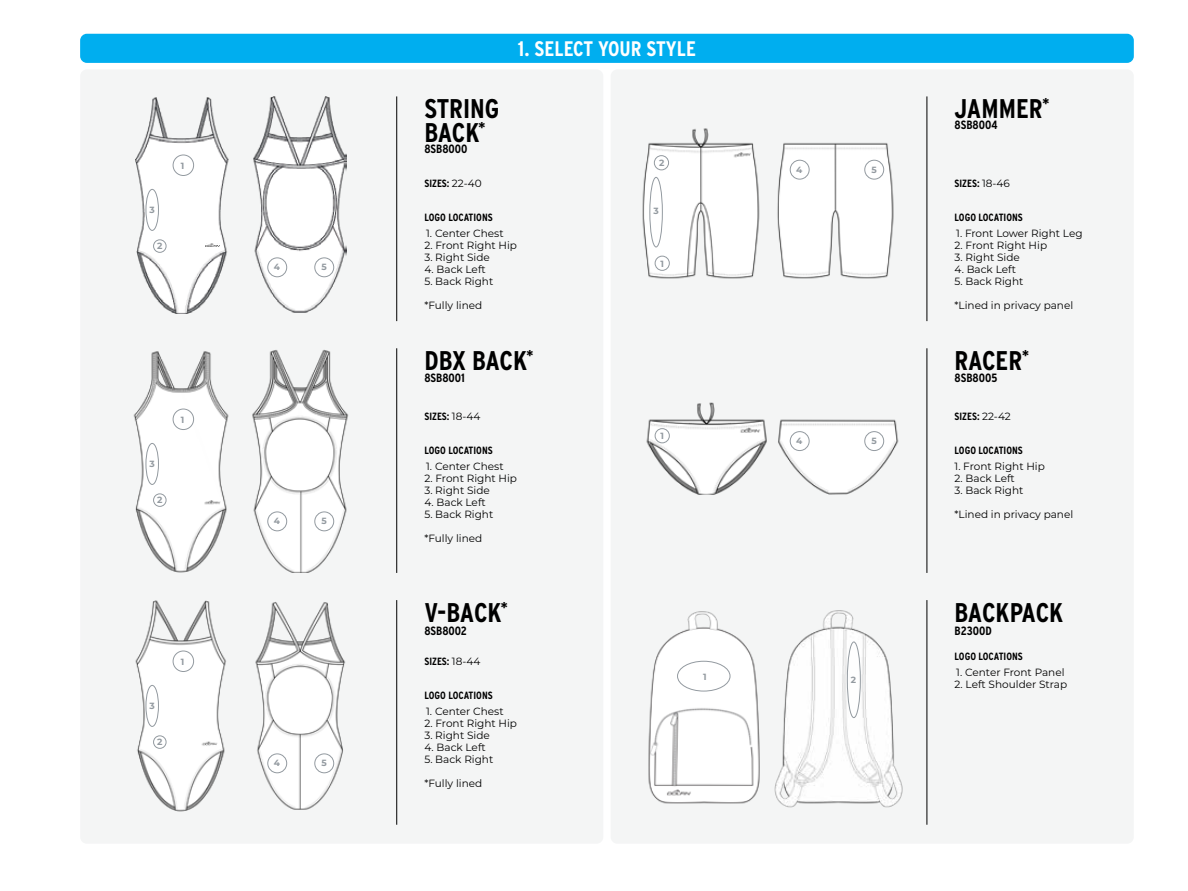
<style>
.page{position:relative;width:1188px;height:891px;background:#fff}
.page>*{position:absolute;margin:0;border:0;box-sizing:border-box;transform-origin:0 0}
.t1{font:700 27px/24px "Interstate Condensed";color:#000}
.t2{font:700 21px "Interstate Condensed";color:#fff}
.t3{font:700 12px "Interstate Condensed";color:#000}
.t4{font:10.5px "Montserrat";color:#000}
.t5{font:700 10.5px "Interstate Condensed";color:#000}
.t6{font:700 9px "Montserrat";color:#939aa0}
.s1{font-family:"Montserrat";font-weight:400}
</style>
<div class="page">
<div style="left:80px;top:69px;width:523px;height:775px;background:#f4f5f5;border-radius:7px"></div>
<div style="left:611px;top:69px;width:523px;height:775px;background:#f4f5f5;border-radius:7px"></div>
<div style="left:80px;top:34px;width:1054px;height:29px;background:#00aeef;border-radius:7px"></div>
<hr style="left:396px;top:96px;width:1px;height:225px;background:#000">
<hr style="left:396px;top:348px;width:1px;height:225px;background:#000">
<hr style="left:396px;top:600px;width:1px;height:225px;background:#000">
<hr style="left:927px;top:96px;width:1px;height:225px;background:#000">
<hr style="left:927px;top:348px;width:1px;height:225px;background:#000">
<hr style="left:927px;top:600px;width:1px;height:225px;background:#000">
<img style="left:136px;top:97px;width:93px;height:217px">
<img style="left:253px;top:97px;width:93px;height:216px">
<img style="left:133px;top:351px;width:96px;height:222px">
<img style="left:252px;top:349px;width:97px;height:224px">
<img style="left:135px;top:600px;width:91px;height:211px">
<img style="left:255px;top:602px;width:91px;height:208px">
<img style="left:642px;top:128px;width:118px;height:151px">
<img style="left:777px;top:143px;width:117px;height:136px">
<img style="left:774px;top:610px;width:129px;height:198px">
<img style="left:648px;top:611px;width:112px;height:193px">
<img style="left:778px;top:419px;width:121px;height:76px">
<img style="left:646px;top:402px;width:121px;height:93px">
<div style="left:173px;top:155px;width:21px;height:21px;border:1px solid #939aa0;border-radius:50%"></div>
<div style="left:173px;top:409px;width:21px;height:21px;border:1px solid #939aa0;border-radius:50%"></div>
<div style="left:173px;top:651px;width:21px;height:21px;border:1px solid #939aa0;border-radius:50%"></div>
<div style="left:268px;top:258px;width:19px;height:19px;border:1px solid #939aa0;border-radius:50%"></div>
<div style="left:268px;top:512px;width:19px;height:19px;border:1px solid #939aa0;border-radius:50%"></div>
<div style="left:268px;top:754px;width:19px;height:19px;border:1px solid #939aa0;border-radius:50%"></div>
<div style="left:315px;top:258px;width:19px;height:19px;border:1px solid #939aa0;border-radius:50%"></div>
<div style="left:315px;top:512px;width:19px;height:19px;border:1px solid #939aa0;border-radius:50%"></div>
<div style="left:315px;top:754px;width:19px;height:19px;border:1px solid #939aa0;border-radius:50%"></div>
<div style="left:146px;top:189px;width:12px;height:41px;background:#fff;border-radius:50%"></div>
<div style="left:146px;top:189px;width:13px;height:42px;border:1px solid #939aa0;border-radius:50%"></div>
<div style="left:146px;top:443px;width:12px;height:41px;background:#fff;border-radius:50%"></div>
<div style="left:146px;top:443px;width:13px;height:42px;border:1px solid #939aa0;border-radius:50%"></div>
<div style="left:146px;top:685px;width:12px;height:41px;background:#fff;border-radius:50%"></div>
<div style="left:146px;top:685px;width:13px;height:42px;border:1px solid #939aa0;border-radius:50%"></div>
<div style="left:153px;top:240px;width:13px;height:13px;border:1px solid #939aa0;border-radius:50%"></div>
<div style="left:153px;top:494px;width:13px;height:13px;border:1px solid #939aa0;border-radius:50%"></div>
<div style="left:153px;top:736px;width:13px;height:13px;border:1px solid #939aa0;border-radius:50%"></div>
<div style="left:655px;top:256px;width:15px;height:15px;border:1px solid #939aa0;border-radius:50%"></div>
<div style="left:655px;top:428px;width:15px;height:15px;border:1px solid #939aa0;border-radius:50%"></div>
<div style="left:677px;top:661px;width:53px;height:30px;border:1px solid #939aa0;border-radius:50%"></div>
<div style="left:847px;top:642px;width:14px;height:76px;border:1px solid #939aa0;border-radius:50%"></div>
<div style="left:654px;top:155px;width:15px;height:15px;border:1px solid #939aa0;border-radius:50%"></div>
<div style="left:650px;top:177px;width:12px;height:70px;background:#fff;border-radius:50%"></div>
<div style="left:650px;top:177px;width:13px;height:70px;border:1px solid #939aa0;border-radius:50%"></div>
<div style="left:790px;top:160px;width:19px;height:19px;border:1px solid #939aa0;border-radius:50%"></div>
<div style="left:790px;top:431px;width:19px;height:20px;border:1px solid #939aa0;border-radius:50%"></div>
<div style="left:865px;top:160px;width:19px;height:19px;border:1px solid #939aa0;border-radius:50%"></div>
<div style="left:865px;top:431px;width:19px;height:20px;border:1px solid #939aa0;border-radius:50%"></div>
<img style="left:205px;top:243px;width:14px;height:4px">
<p class="t6" style="left:149px;top:203px;width:7px">3</p>
<p class="t6" style="left:157px;top:240px;width:7px">2</p>
<p class="t6" style="left:181px;top:159px;width:5px">1</p>
<p class="t6" style="left:149px;top:457px;width:7px">3</p>
<p class="t6" style="left:157px;top:494px;width:7px">2</p>
<p class="t6" style="left:181px;top:413px;width:5px">1</p>
<p class="t6" style="left:149px;top:699px;width:7px">3</p>
<p class="t6" style="left:157px;top:736px;width:7px">2</p>
<p class="t6" style="left:181px;top:655px;width:5px">1</p>
<p class="t6" style="left:274px;top:261px;width:8px">4</p>
<p class="t6" style="left:322px;top:261px;width:7px">5</p>
<p class="t6" style="left:274px;top:515px;width:8px">4</p>
<p class="t6" style="left:322px;top:515px;width:7px">5</p>
<p class="t6" style="left:274px;top:757px;width:8px">4</p>
<p class="t6" style="left:322px;top:757px;width:7px">5</p>
<h1 class="t1" style="left:424px;top:96px;width:77px">STRING<br>BACK<sup>*</sup></h1>
<p class="t3" style="left:424px;top:142px;width:45px">8SB8000</p>
<h2 class="t2" style="left:518px;top:37px;width:180px">1. SELECT YOUR STYLE</h2>
<p class="t6" style="left:659px;top:156px;width:7px">2</p>
<p class="t6" style="left:796px;top:163px;width:8px">4</p>
<p class="t6" style="left:871px;top:163px;width:7px">5</p>
<h1 class="t1" style="left:955px;top:96px;width:96px">JAMMER<sup>*</sup></h1>
<p class="t3" style="left:955px;top:119px;width:45px">8SB8004</p>
<p class="t5" style="left:424px;top:178px;width:59px">SIZES: <span class="s1">22-40</span></p>
<p class="t5" style="left:955px;top:178px;width:57px">SIZES: <span class="s1">18-46</span></p>
<p class="t6" style="left:653px;top:205px;width:7px">3</p>
<p class="t5" style="left:424px;top:212px;width:70px">LOGO LOCATIONS</p>
<p class="t5" style="left:955px;top:212px;width:70px">LOGO LOCATIONS</p>
<p class="t4" style="left:426px;top:226px;width:79px">1. Center Chest</p>
<p class="t4" style="left:424px;top:238px;width:94px">2. Front Right Hip</p>
<p class="t4" style="left:424px;top:250px;width:67px">3. Right Side</p>
<p class="t4" style="left:424px;top:262px;width:63px">4. Back Left</p>
<p class="t4" style="left:424px;top:274px;width:70px">5. Back Right</p>
<p class="t4" style="left:424px;top:298px;width:59px">*Fully lined</p>
<h1 class="t1" style="left:424px;top:348px;width:110px">DBX BACK<sup>*</sup></h1>
<p class="t3" style="left:424px;top:371px;width:42px">8SB8001</p>
<p class="t6" style="left:660px;top:257px;width:5px">1</p>
<p class="t4" style="left:956px;top:226px;width:128px">1. Front Lower Right Leg</p>
<p class="t4" style="left:955px;top:238px;width:94px">2. Front Right Hip</p>
<p class="t4" style="left:955px;top:250px;width:67px">3. Right Side</p>
<p class="t4" style="left:955px;top:262px;width:63px">4. Back Left</p>
<p class="t4" style="left:955px;top:274px;width:70px">5. Back Right</p>
<p class="t4" style="left:955px;top:298px;width:120px">*Lined in privacy panel</p>
<h1 class="t1" style="left:955px;top:348px;width:76px">RACER<sup>*</sup></h1>
<p class="t3" style="left:955px;top:371px;width:44px">8SB8005</p>
<p class="t5" style="left:424px;top:410px;width:57px">SIZES: <span class="s1">18-44</span></p>
<p class="t5" style="left:955px;top:410px;width:58px">SIZES: <span class="s1">22-42</span></p>
<p class="t6" style="left:660px;top:430px;width:5px">1</p>
<p class="t6" style="left:796px;top:434px;width:8px">4</p>
<p class="t6" style="left:871px;top:434px;width:7px">5</p>
<p class="t5" style="left:424px;top:444px;width:70px">LOGO LOCATIONS</p>
<p class="t5" style="left:955px;top:444px;width:70px">LOGO LOCATIONS</p>
<p class="t4" style="left:426px;top:459px;width:79px">1. Center Chest</p>
<p class="t4" style="left:424px;top:471px;width:94px">2. Front Right Hip</p>
<p class="t4" style="left:424px;top:483px;width:67px">3. Right Side</p>
<p class="t4" style="left:424px;top:495px;width:63px">4. Back Left</p>
<p class="t4" style="left:424px;top:507px;width:70px">5. Back Right</p>
<p class="t4" style="left:424px;top:531px;width:59px">*Fully lined</p>
<h1 class="t1" style="left:424px;top:600px;width:85px">V-BACK<sup>*</sup></h1>
<p class="t3" style="left:424px;top:624px;width:44px">8SB8002</p>
<p class="t5" style="left:424px;top:656px;width:57px">SIZES: <span class="s1">18-44</span></p>
<p class="t5" style="left:424px;top:689px;width:70px">LOGO LOCATIONS</p>
<p class="t4" style="left:426px;top:704px;width:79px">1. Center Chest</p>
<p class="t4" style="left:424px;top:716px;width:94px">2. Front Right Hip</p>
<p class="t4" style="left:424px;top:728px;width:67px">3. Right Side</p>
<p class="t4" style="left:424px;top:740px;width:63px">4. Back Left</p>
<p class="t4" style="left:424px;top:752px;width:70px">5. Back Right</p>
<p class="t4" style="left:424px;top:776px;width:59px">*Fully lined</p>
<p class="t6" style="left:703px;top:670px;width:5px">1</p>
<p class="t6" style="left:851px;top:673px;width:7px">2</p>
<p class="t4" style="left:955px;top:459px;width:92px">1. Front Right Hip</p>
<p class="t4" style="left:955px;top:471px;width:62px">2. Back Left</p>
<p class="t4" style="left:955px;top:483px;width:70px">3. Back Right</p>
<p class="t4" style="left:955px;top:507px;width:120px">*Lined in privacy panel</p>
<h1 class="t1" style="left:955px;top:600px;width:110px">BACKPACK</h1>
<p class="t3" style="left:955px;top:624px;width:39px">B2300D</p>
<p class="t5" style="left:955px;top:650px;width:70px">LOGO LOCATIONS</p>
<p class="t4" style="left:956px;top:665px;width:110px">1. Center Front Panel</p>
<p class="t4" style="left:955px;top:677px;width:114px">2. Left Shoulder Strap</p>
</div>
